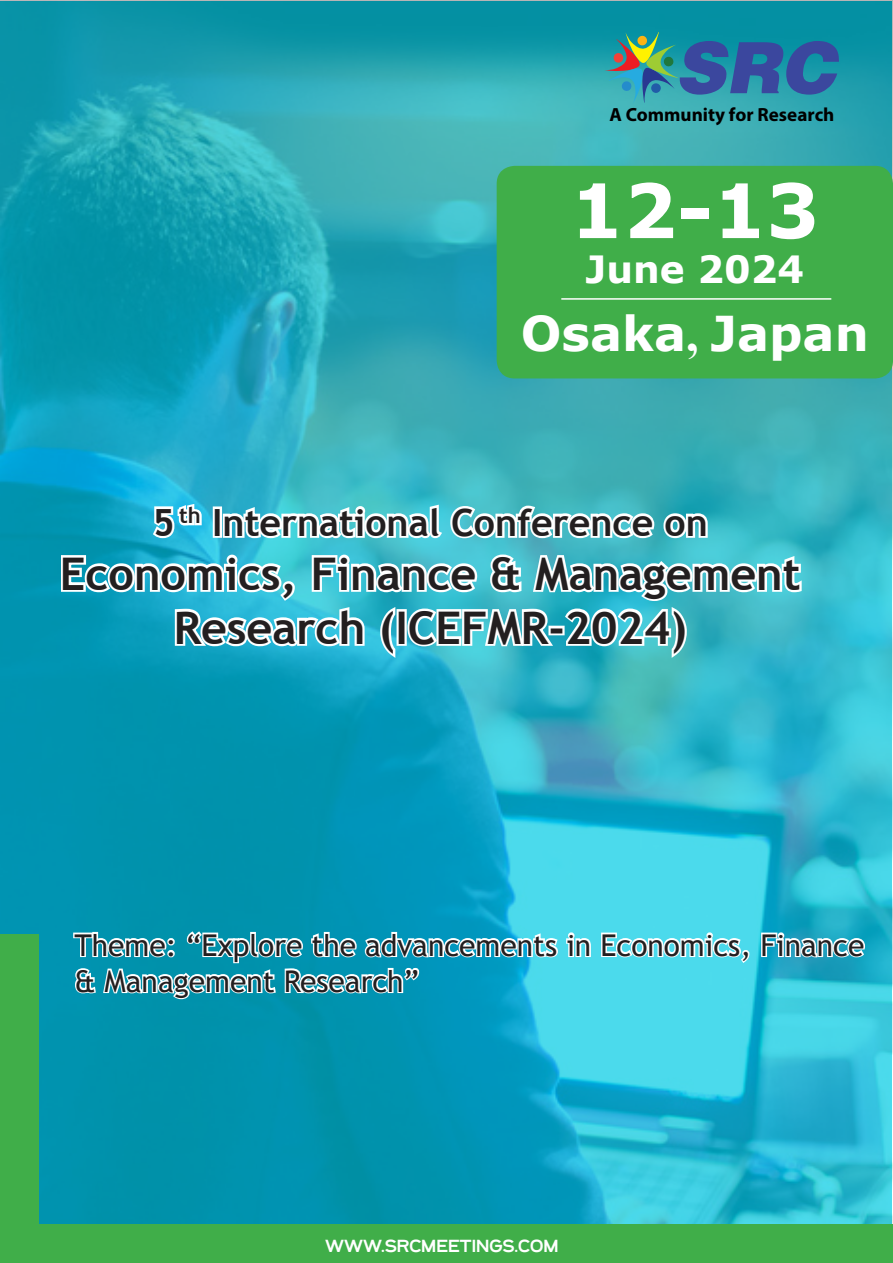
<style>
.page{position:relative;width:893px;height:1263px;background:#fff}
.page>*{position:absolute;margin:0;border:0;box-sizing:border-box;transform-origin:0 0}
.t1{font:700 75px "Verdana";color:#fff}
.t2{font:700 48px "Verdana";color:#fff}
.t3{font:700 45px/54px "Trebuchet MS";color:#231f20;text-align:center}
.t4{font:700 37.5px "Trebuchet MS";color:#231f20}
.t5{font:700 37.5px "Verdana";color:#fff}
.t6{font:30px/36px "Trebuchet MS";color:#231f20}
.t7{font:700 19.05px "Myriad Pro";color:#000}
.t8{font:18px "Gridstar";color:#fff}
.s1{font-family:"Times New Roman"}
</style>
<div class="page">
<img style="left:0;top:0;width:893px;height:1225px">
<svg style="left:150px;top:501px;width:54px;height:39px"></svg>
<div style="left:213px;top:506px;width:9px;height:32px;border:4px solid #fff"></div>
<svg style="left:221px;top:502px;width:489px;height:40px"></svg>
<svg style="left:59px;top:551px;width:745px;height:111px"></svg>
<svg style="left:600px;top:930px;width:151px;height:35px"></svg>
<svg style="left:760px;top:930px;width:106px;height:30px"></svg>
<svg style="left:72px;top:929px;width:520px;height:72px"></svg>
<div style="left:0;top:934px;width:38px;height:329px;background:#40ae49"></div>
<div style="left:38px;top:1225px;width:855px;height:38px;background:#40ae49"></div>
<svg style="left:604px;top:32px;width:235px;height:72px;background:#33829f"></svg>
<div style="left:497px;top:166px;width:396px;height:212px;background:#40ae49;border-radius:18px"></div>
<hr style="left:561px;top:298px;width:270px;height:2px;background:#fff">
<p class="t7" style="left:609px;top:102px;width:226px">A Community for Research</p>
<p class="t1" style="left:570px;top:158px;width:251px">12-13</p>
<p class="t5" style="left:585px;top:243px;width:220px">June 2024</p>
<p class="t2" style="left:521px;top:299px;width:350px">Osaka<span class="s1">,</span> Japan</p>
<p class="t4" style="left:153px;top:499px;width:557px">5 <sup>th</sup> International Conference on</p>
<p class="t3" style="left:60px;top:547px;width:742px">Economics, Finance &amp; Management<br>Research (ICEFMR-2024)</p>
<p class="t6" style="left:74px;top:927px;width:791px">Theme: “Explore the advancements in Economics, Finance &amp; Management Research”</p>
<p class="t8" style="left:325px;top:1234px;width:235px">WWW.SRCMEETINGS.COM</p>
</div>
